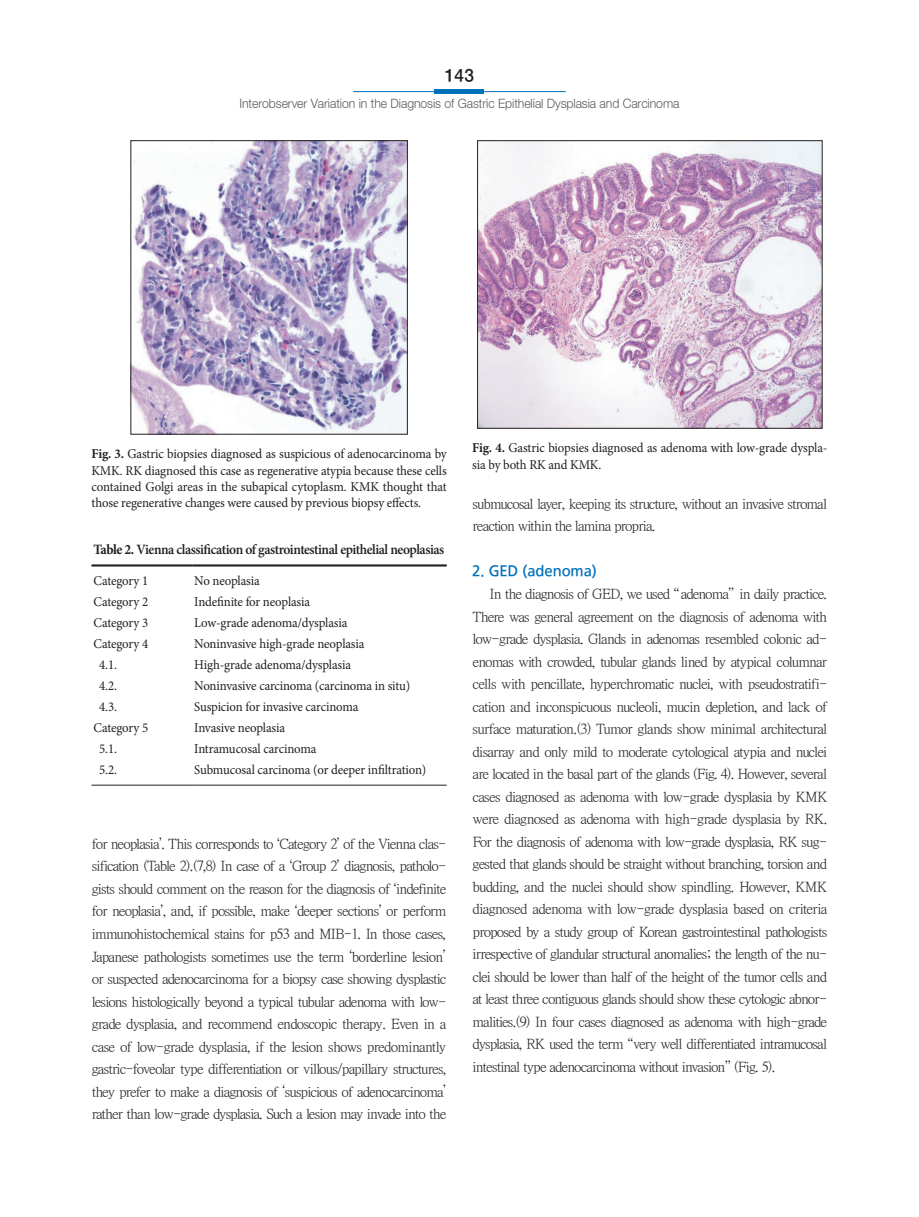
<style>
.page{position:relative;width:919px;height:1217px;background:#fff}
.page>*{position:absolute;margin:0;border:0;box-sizing:border-box;transform-origin:0 0}
.t1{font:18px "Sand Kg";color:#231f20}
._1__제목{font:15px "Rix J Go M";letter-spacing:-.005em;color:#0071bb}
.본문_바탕글{font:14.25px/22.5px "Y Mj O42";letter-spacing:-.11em;color:#231f20;text-align:justify}
.표_제목{font:600 14.25px "Minion Pro";letter-spacing:-.03em;color:#231f20;scale:.95 1}
.표_본문{font:13.5px "Minion Pro";letter-spacing:-.015em;color:#231f20;scale:.95 1}
.그림제목{font:13.5px/16.2px "Minion Pro";letter-spacing:-.01em;color:#231f20;text-align:justify;scale:.95 1}
.머리글_왼쪽{font:12.75px "Sand Jg";letter-spacing:-.005em;color:#57585a}
.s1{font-weight:700}
.s2{font-family:"Batang"}
</style>
<div class="page">
<hr style="left:353px;top:91px;width:213px;height:1px;background:#0071bb">
<div style="left:435px;top:89px;width:49px;height:5px;background:#0071bb"></div>
<img style="left:132px;top:142px;width:273px;height:290px">
<img style="left:479px;top:142px;width:341px;height:284px">
<div style="left:477px;top:140px;width:345px;height:288px;border:1px solid #231f20"></div>
<hr style="left:91px;top:564px;width:101px;height:2px;background:#231f20">
<hr style="left:192px;top:564px;width:254px;height:2px;background:#231f20">
<hr style="left:91px;top:784px;width:101px;height:1px;background:#231f20">
<hr style="left:192px;top:784px;width:254px;height:1px;background:#231f20">
<p class="t1" style="left:445px;top:67px;width:31px">143</p>
<p class="머리글_왼쪽" style="left:239px;top:98px;width:441px">Interobserver Variation in the Diagnosis of Gastric Epithelial Dysplasia and Carcinoma</p>
<p class="그림제목" style="left:91px;top:446px;width:375px"><span class="s1">Fig. 3.</span> Gastric biopsies diagnosed as suspicious of adenocarcinoma by KMK. RK diagnosed this case as regenerative atypia because these cells contained Golgi areas in the subapical cytoplasm. KMK thought that those regenerative changes were caused by previous biopsy effects.</p>
<p class="그림제목" style="left:472px;top:440px;width:375px"><span class="s1">Fig. 4.</span> Gastric biopsies diagnosed as adenoma with low-grade dyspla&shy;sia by both RK and KMK.</p>
<p class="표_제목" style="left:94px;top:540px;width:370px"><span class="s1">Table 2.</span> Vienna classification of gastrointestinal epithelial neoplasias</p>
<p class="표_본문" style="left:94px;top:571px;width:59px">Category 1</p>
<p class="표_본문" style="left:94px;top:592px;width:59px">Category 2</p>
<p class="표_본문" style="left:94px;top:613px;width:59px">Category 3</p>
<p class="표_본문" style="left:94px;top:634px;width:59px">Category 4</p>
<p class="표_본문" style="left:99px;top:655px;width:20px">4.1.</p>
<p class="표_본문" style="left:99px;top:676px;width:20px">4.2.</p>
<p class="표_본문" style="left:99px;top:697px;width:20px">4.3.</p>
<p class="표_본문" style="left:94px;top:718px;width:59px">Category 5</p>
<p class="표_본문" style="left:99px;top:739px;width:20px">5.1.</p>
<p class="표_본문" style="left:99px;top:760px;width:20px">5.2.</p>
<p class="본문_바탕글" style="left:472px;top:493px;width:357px">submucosal layer, keeping its structure, without an invasive stromal reaction within the lamina propria.</p>
<p class="_1__제목" style="left:472px;top:562px;width:126px">2. GED (adenoma)</p>
<p class="본문_바탕글" style="left:472px;top:583px;width:357px;text-indent:17px">In the diagnosis of GED, we used <span class="s2">“</span>adenoma<span class="s2">”</span> in daily practice.<br>There was general agreement on the diagnosis of adenoma with low-grade dysplasia. Glands in adenomas resembled colonic ad&shy;enomas with crowded, tubular glands lined by atypical columnar cells with pencillate, hyperchromatic nuclei, with pseudostratifi&shy;cation and inconspicuous nucleoli, mucin depletion, and lack of surface maturation.(3) Tumor glands show minimal architectural disarray and only mild to moderate cytological atypia and nuclei are located in the basal part of the glands (Fig. 4). However, several cases diagnosed as adenoma with low-grade dysplasia by KMK were diagnosed as adenoma with high-grade dysplasia by RK.<br>For the diagnosis of adenoma with low-grade dysplasia, RK sug&shy;gested that glands should be straight without branching, torsion and budding, and the nuclei should show spindling. However, KMK diagnosed adenoma with low-grade dysplasia based on criteria proposed by a study group of Korean gastrointestinal pathologists irrespective of glandular structural anomalies; the length of the nu&shy;clei should be lower than half of the height of the tumor cells and at least three contiguous glands should show these cytologic abnor&shy;malities.(9) In four cases diagnosed as adenoma with high-grade dysplasia, RK used the term <span class="s2">“</span>very well differentiated intramucosal intestinal type adenocarcinoma without invasion<span class="s2">”</span> (Fig. 5).</p>
<p class="표_본문" style="left:194px;top:571px;width:70px">No neoplasia</p>
<p class="표_본문" style="left:194px;top:592px;width:123px">Indefinite for neoplasia</p>
<p class="표_본문" style="left:194px;top:613px;width:163px">Low-grade adenoma/dysplasia</p>
<p class="표_본문" style="left:194px;top:634px;width:181px">Noninvasive high-grade neoplasia</p>
<p class="표_본문" style="left:194px;top:655px;width:167px">High-grade adenoma/dysplasia</p>
<p class="표_본문" style="left:194px;top:676px;width:229px">Noninvasive carcinoma (carcinoma in situ)</p>
<p class="표_본문" style="left:194px;top:697px;width:174px">Suspicion for invasive carcinoma</p>
<p class="표_본문" style="left:194px;top:718px;width:97px">Invasive neoplasia</p>
<p class="표_본문" style="left:194px;top:739px;width:130px">Intramucosal carcinoma</p>
<p class="표_본문" style="left:194px;top:760px;width:246px">Submucosal carcinoma (or deeper infiltration)</p>
<p class="본문_바탕글" style="left:91px;top:832px;width:357px">for neoplasia<span class="s2">’</span>. This corresponds to <span class="s2">‘</span>Category 2<span class="s2">’</span> of the Vienna clas&shy;sification (Table 2).(7,8) In case of a <span class="s2">‘</span>Group 2<span class="s2">’</span> diagnosis, patholo&shy;gists should comment on the reason for the diagnosis of <span class="s2">‘</span>indefinite for neoplasia<span class="s2">’</span>, and, if possible, make <span class="s2">‘</span>deeper sections<span class="s2">’</span> or perform immunohistochemical stains for p53 and MIB-1. In those cases, Japanese pathologists sometimes use the term <span class="s2">‘</span>borderline lesion<span class="s2">’ </span>or suspected adenocarcinoma for a biopsy case showing dysplastic lesions histologically beyond a typical tubular adenoma with low&shy;grade dysplasia, and recommend endoscopic therapy. Even in a case of low-grade dysplasia, if the lesion shows predominantly gastric-foveolar type differentiation or villous/papillary structures, they prefer to make a diagnosis of <span class="s2">‘</span>suspicious of adenocarcinoma<span class="s2">’ </span>rather than low-grade dysplasia. Such a lesion may invade into the</p>
</div>
